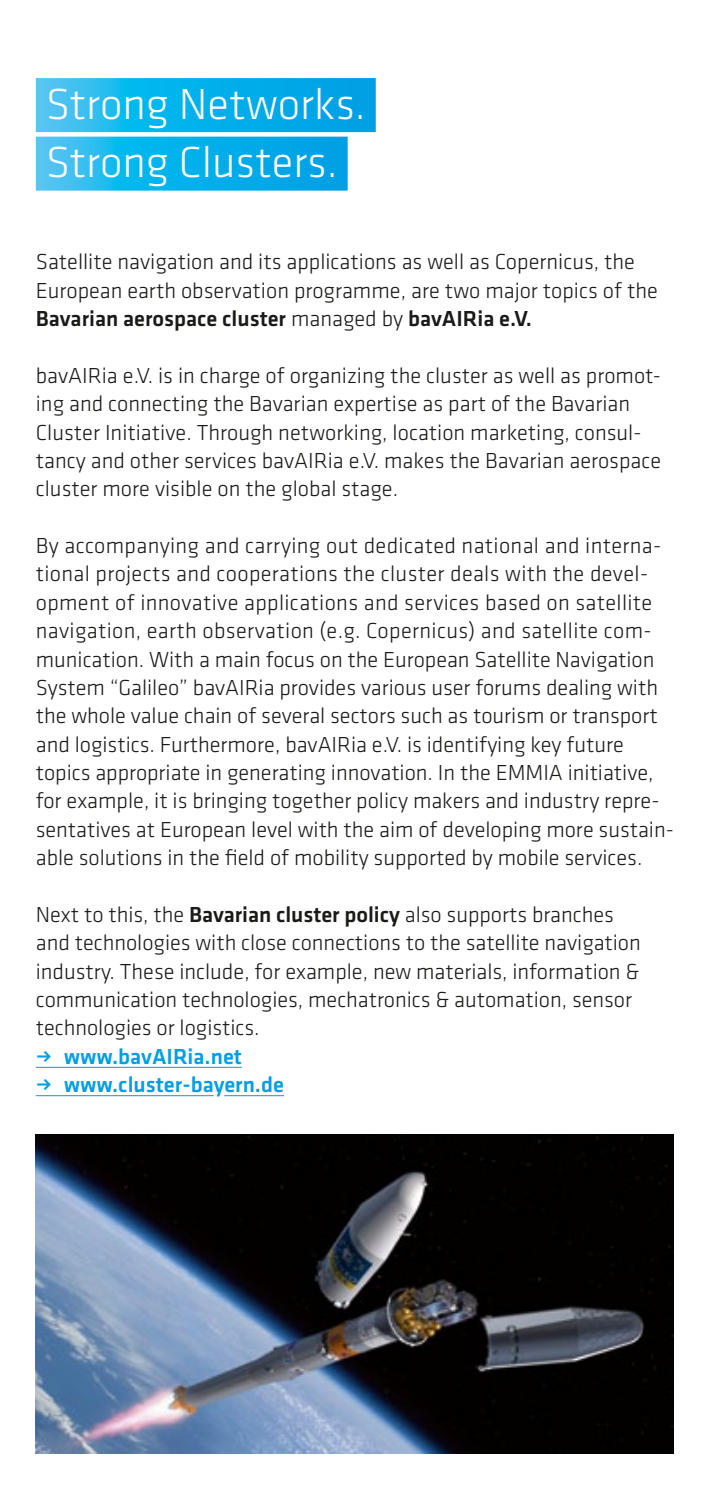
<style>
.page{position:relative;width:709px;height:1489px;background:#fff}
.page>*{position:absolute;margin:0;border:0;box-sizing:border-box;transform-origin:0 0}
.t1{font:300 45px/58.5px "Klavika";color:#fff}
.t2{font:300 22.5px/28.2px "Klavika";color:#1a1a18}
.t3{font:500 22.5px "Klavika";color:#009ee3}
.s1{font-weight:500}
</style>
<div class="page">
<svg style="left:36px;top:78px;width:340px;height:54px;background:#0fb1ea"></svg>
<svg style="left:36px;top:137px;width:312px;height:54px;background:#11b1eb"></svg>
<hr style="left:36px;top:1066px;width:206px;height:1px;background:#009ee3">
<hr style="left:36px;top:1095px;width:178px;height:1px;background:#009ee3">
<hr style="left:224px;top:1095px;width:60px;height:1px;background:#009ee3">
<img style="left:36px;top:1134px;width:638px;height:319px">
<h1 class="t1" style="left:46px;top:74px;width:321px">Strong Networks.<br>Strong Clusters.</h1>
<p class="t2" style="left:36px;top:247px;width:623px">Satellite navigation and its applications as well as Copernicus, the<br>European earth observation programme, are two major topics of the<br><span class="s1">Bavarian aerospace cluster</span> managed by <span class="s1">bavAIRia e.V.</span></p>
<p class="t2" style="left:36px;top:361px;width:627px">bavAIRia e.V. is in charge of organizing the cluster as well as promot&shy;ing and connecting the Bavarian expertise as part of the Bavarian Cluster Initiative. Through networking, location marketing, consul&shy;tancy and other services bavAIRia e.V. makes the Bavarian aerospace cluster more visible on the global stage.</p>
<p class="t2" style="left:36px;top:531px;width:639px">By accompanying and carrying out dedicated national and interna&shy;tional projects and cooperations the cluster deals with the devel&shy;opment of innovative applications and services based on satellite navigation, earth observation (e.g. Copernicus) and satellite com&shy;munication. With a main focus on the European Satellite Navigation System “Galileo” bavAIRia provides various user forums dealing with the whole value chain of several sectors such as tourism or transport and logistics. Furthermore, bavAIRia e.V. is identifying key future topics appropriate in generating innovation. In the EMMIA initiative, for example, it is bringing together policy makers and industry repre&shy;sentatives at European level with the aim of developing more sustain&shy;able solutions in the field of mobility supported by mobile services.</p>
<p class="t2" style="left:36px;top:900px;width:606px">Next to this, the <span class="s1">Bavarian cluster policy</span> also supports branches and technologies with close connections to the satellite navigation industry. These include, for example, new materials, information &amp; communication technologies, mechatronics &amp; automation, sensor technologies or logistics.</p>
<p class="t3" style="left:36px;top:1040px;width:207px">• www.bavAIRia.net</p>
<p class="t3" style="left:36px;top:1069px;width:250px">• www.cluster-bayern.de</p>
</div>
